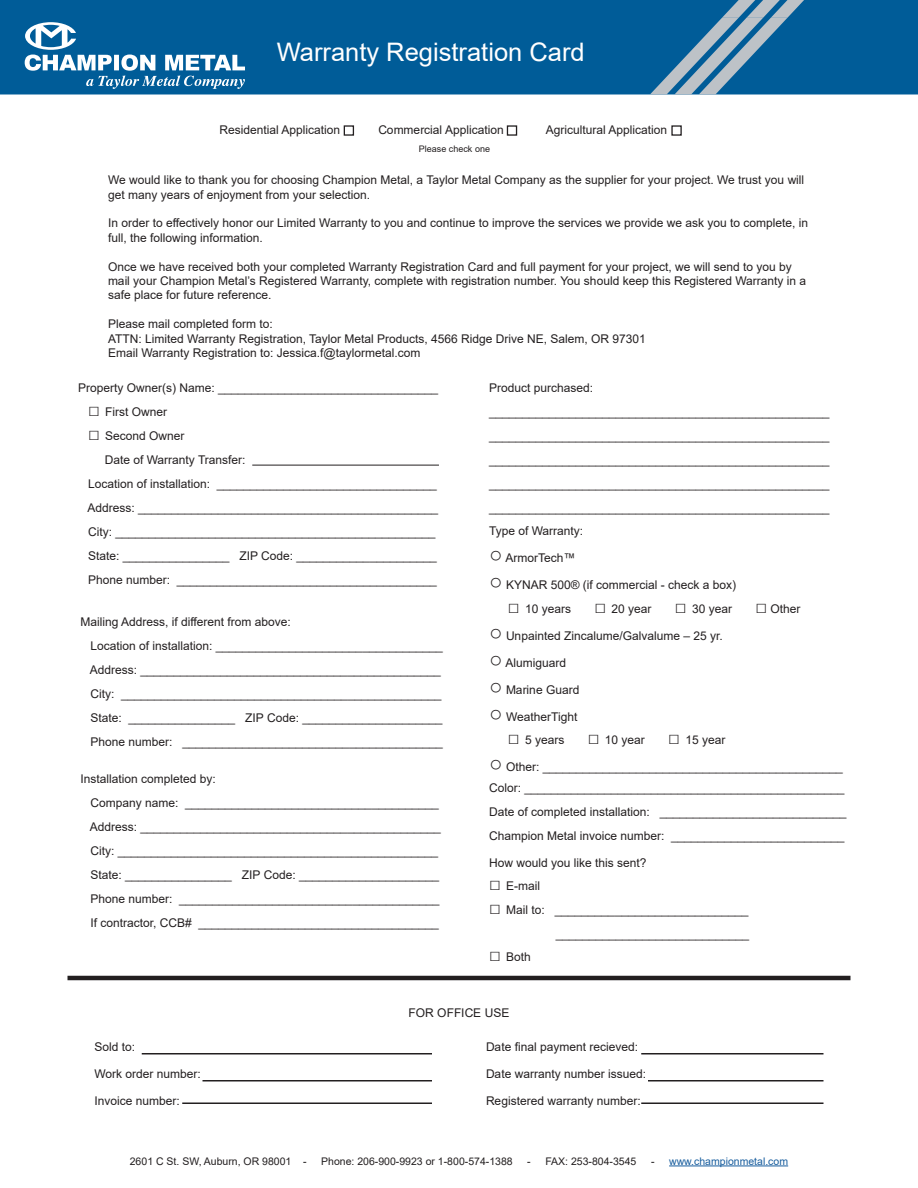
<style>
.page{position:relative;width:918px;height:1188px;background:#fff}
.page>*{position:absolute;margin:0;border:0;box-sizing:border-box;transform-origin:0 0}
.t1{font:25.5px "Arial";color:#fff}
.t2{font:12px/14.4px "Arial";color:#231f20}
.t3{font:10.5px "Arial";color:#231f20}
.t4{font:10.5px "Arial";color:#175d9e}
.t5{font:9px "Arial";color:#231f20}
.s1{font-size:19.5px}
.s2{font-size:22.5px}
.s3{color:#231f20}
</style>
<div class="page">
<div style="left:1px;top:1px;width:916px;height:93px;background:#005c98"></div>
<div style="left:0;top:0;width:918px;height:94px;border:2px solid #005c98"></div>
<svg style="left:25px;top:22px;width:220px;height:67px"></svg>
<svg style="left:650px;top:0;width:154px;height:94px"></svg>
<hr style="left:68px;top:976px;width:782px;height:4px;background:#231f20">
<hr style="left:142px;top:1053px;width:290px;height:1px;background:#231f20">
<hr style="left:202px;top:1080px;width:230px;height:2px;background:#231f20">
<hr style="left:182px;top:1102px;width:250px;height:2px;background:#231f20">
<hr style="left:641px;top:1053px;width:183px;height:1px;background:#231f20">
<hr style="left:648px;top:1080px;width:176px;height:2px;background:#231f20">
<hr style="left:641px;top:1102px;width:183px;height:2px;background:#231f20">
<hr style="left:669px;top:1166px;width:119px;height:1px;background:#175d9e">
<div style="left:344px;top:125px;width:10px;height:11px;border:1px solid #231f20"></div>
<div style="left:507px;top:125px;width:10px;height:11px;border:1px solid #231f20"></div>
<div style="left:671px;top:125px;width:11px;height:11px;border:1px solid #231f20"></div>
<hr style="left:252px;top:465px;width:187px;height:1px;background:#231f20">
<p class="t1" style="left:277px;top:34px;width:309px">Warranty Registration Card</p>
<p class="t2" style="left:219px;top:123px;width:122px">Residential Application</p>
<p class="t2" style="left:378px;top:123px;width:127px">Commercial Application</p>
<p class="t2" style="left:546px;top:123px;width:123px">Agricultural Application</p>
<p class="t2" style="left:108px;top:173px;width:698px">We would like to thank you for choosing Champion Metal, a Taylor Metal Company as the supplier for your project. We trust you will get many years of enjoyment from your selection.</p>
<p class="t2" style="left:108px;top:216px;width:702px">In order to effectively honor our Limited Warranty to you and continue to improve the services we provide we ask you to complete, in full, the following information.</p>
<p class="t2" style="left:108px;top:259px;width:700px">Once we have received both your completed Warranty Registration Card and full payment for your project, we will send to you by mail your Champion Metal’s Registered Warranty, complete with registration number. You should keep this Registered Warranty in a safe place for future reference.</p>
<p class="t2" style="left:108px;top:317px;width:166px">Please mail completed form to:</p>
<p class="t2" style="left:108px;top:331px;width:539px">ATTN: Limited Warranty Registration, Taylor Metal Products, 4566 Ridge Drive NE, Salem, OR 97301</p>
<p class="t2" style="left:108px;top:346px;width:314px">Email Warranty Registration to: Jessica.f@taylormetal.com</p>
<p class="t5" style="left:419px;top:142px;width:73px">Please check one</p>
<p class="t2" style="left:78px;top:380px;width:362px">Property Owner(s) Name: _________________________________</p>
<p class="t2" style="left:88px;top:404px;width:81px"><span class="s1">□</span> First Owner</p>
<p class="t2" style="left:88px;top:428px;width:98px"><span class="s1">□</span> Second Owner</p>
<p class="t2" style="left:105px;top:452px;width:142px">Date of Warranty Transfer:</p>
<p class="t2" style="left:88px;top:476px;width:350px">Location of installation: _________________________________</p>
<p class="t2" style="left:87px;top:500px;width:352px">Address: _____________________________________________</p>
<p class="t2" style="left:88px;top:524px;width:349px">City: ________________________________________________</p>
<p class="t2" style="left:88px;top:548px;width:350px">State: ________________ ZIP Code: _____________________</p>
<p class="t2" style="left:88px;top:572px;width:350px">Phone number: _______________________________________</p>
<p class="t2" style="left:80px;top:614px;width:212px">Mailing Address, if different from above:</p>
<p class="t2" style="left:90px;top:638px;width:354px">Location of installation: __________________________________</p>
<p class="t2" style="left:90px;top:662px;width:352px">Address: _____________________________________________</p>
<p class="t2" style="left:90px;top:686px;width:352px">City: ________________________________________________</p>
<p class="t2" style="left:90px;top:710px;width:354px">State: ________________ ZIP Code: _____________________</p>
<p class="t2" style="left:90px;top:734px;width:354px">Phone number: _______________________________________</p>
<p class="t2" style="left:80px;top:771px;width:137px">Installation completed by:</p>
<p class="t2" style="left:90px;top:795px;width:350px">Company name: ______________________________________</p>
<p class="t2" style="left:90px;top:819px;width:352px">Address: _____________________________________________</p>
<p class="t2" style="left:90px;top:843px;width:349px">City: ________________________________________________</p>
<p class="t2" style="left:90px;top:867px;width:350px">State: ________________ ZIP Code: _____________________</p>
<p class="t2" style="left:90px;top:891px;width:350px">Phone number: _______________________________________</p>
<p class="t2" style="left:90px;top:915px;width:350px">If contractor, CCB# ____________________________________</p>
<p class="t2" style="left:489px;top:380px;width:106px">Product purchased:</p>
<p class="t2" style="left:489px;top:404px;width:342px">___________________________________________________</p>
<p class="t2" style="left:489px;top:428px;width:342px">___________________________________________________</p>
<p class="t2" style="left:489px;top:452px;width:342px">___________________________________________________</p>
<p class="t2" style="left:489px;top:476px;width:342px">___________________________________________________</p>
<p class="t2" style="left:489px;top:500px;width:342px">___________________________________________________</p>
<p class="t2" style="left:489px;top:524px;width:96px">Type of Warranty:</p>
<p class="t2" style="left:489px;top:551px;width:88px"><span class="s2">○</span> ArmorTech™</p>
<p class="t2" style="left:489px;top:578px;width:249px"><span class="s2">○</span> KYNAR 500® (if commercial - check a box)</p>
<p class="t2" style="left:508px;top:601px;width:294px"><span class="s1">□</span> 10 years <span class="s1">□</span> 20 year <span class="s1">□</span> 30 year <span class="s1">□</span> Other</p>
<p class="t2" style="left:489px;top:628px;width:235px"><span class="s2">○</span> Unpainted Zincalume/Galvalume – 25 yr.</p>
<p class="t2" style="left:489px;top:655px;width:78px"><span class="s2">○</span> Alumiguard</p>
<p class="t2" style="left:489px;top:682px;width:92px"><span class="s2">○</span> Marine Guard</p>
<p class="t2" style="left:489px;top:709px;width:90px"><span class="s2">○</span> WeatherTight</p>
<p class="t2" style="left:508px;top:733px;width:219px"><span class="s1">□</span> 5 years <span class="s1">□</span> 10 year <span class="s1">□</span> 15 year</p>
<p class="t2" style="left:489px;top:760px;width:355px"><span class="s2">○</span> Other: _____________________________________________</p>
<p class="t2" style="left:489px;top:780px;width:357px">Color: ________________________________________________</p>
<p class="t2" style="left:489px;top:804px;width:359px">Date of completed installation: ____________________________</p>
<p class="t2" style="left:489px;top:828px;width:357px">Champion Metal invoice number: __________________________</p>
<p class="t2" style="left:489px;top:855px;width:159px">How would you like this sent?</p>
<p class="t2" style="left:489px;top:879px;width:53px"><span class="s1">□</span> E-mail</p>
<p class="t2" style="left:489px;top:902px;width:261px"><span class="s1">□</span> Mail to: _____________________________</p>
<p class="t2" style="left:556px;top:926px;width:195px">_____________________________</p>
<p class="t2" style="left:489px;top:949px;width:43px"><span class="s1">□</span> Both</p>
<p class="t2" style="left:94px;top:1039px;width:42px">Sold to:</p>
<p class="t2" style="left:94px;top:1066px;width:108px">Work order number:</p>
<p class="t2" style="left:94px;top:1093px;width:87px">Invoice number:</p>
<p class="t2" style="left:409px;top:1005px;width:102px">FOR OFFICE USE</p>
<p class="t2" style="left:486px;top:1039px;width:154px">Date final payment recieved:</p>
<p class="t2" style="left:486px;top:1066px;width:162px">Date warranty number issued:</p>
<p class="t2" style="left:486px;top:1093px;width:156px">Registered warranty number:</p>
<p class="t3" style="left:130px;top:1154px;width:178px">2601 C St. SW, Auburn, OR 98001 -</p>
<p class="t3" style="left:321px;top:1154px;width:193px">Phone: 206-900-9923 or 1-800-574-1388</p>
<p class="t3" style="left:527px;top:1154px;width:111px">- FAX: 253-804-3545</p>
<p class="t4" style="left:651px;top:1154px;width:139px"><span class="s3">-</span> www.championmetal.com</p>
</div>
